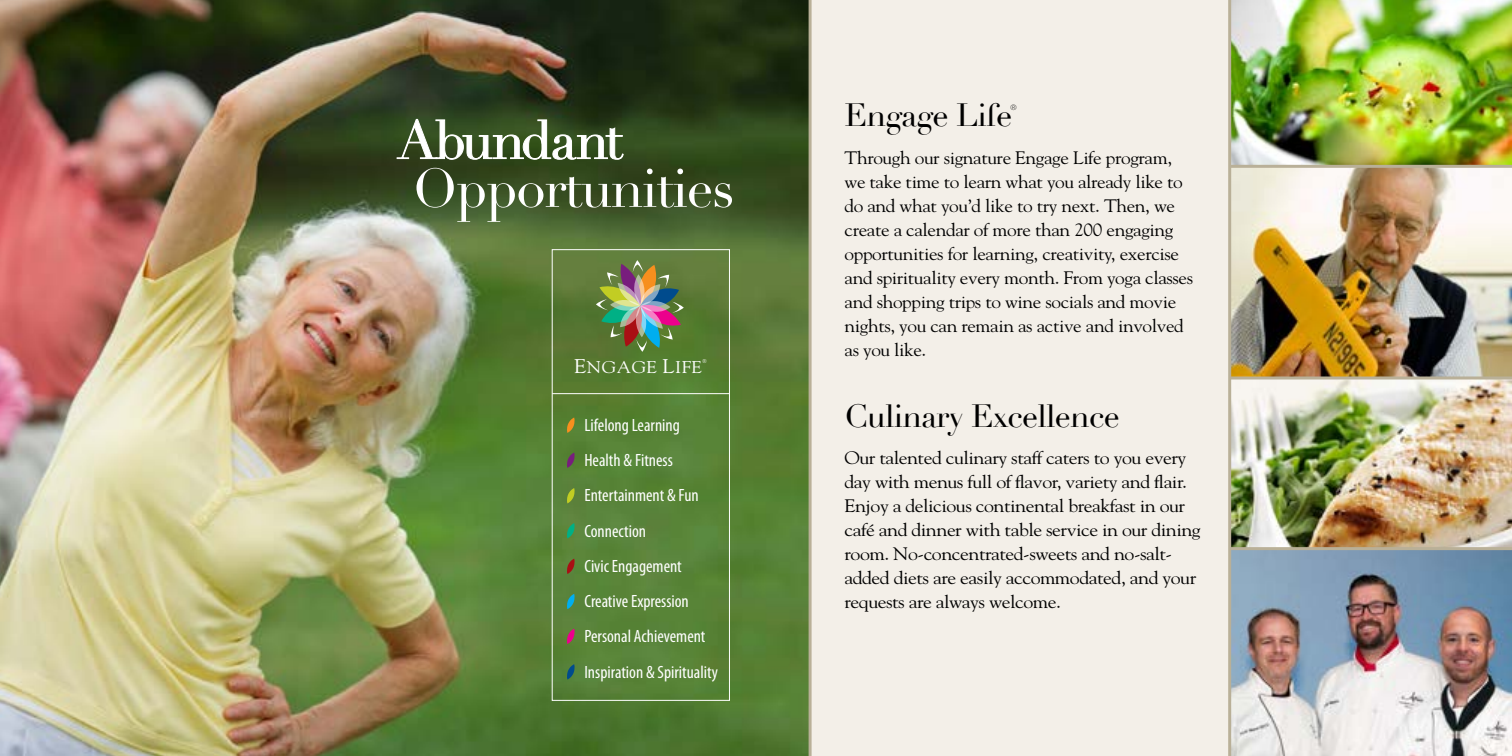
<style>
.page{position:relative;width:1512px;height:756px;background:#fff}
.page>*{position:absolute;margin:0;border:0;box-sizing:border-box;transform-origin:0 0}
.t1{font:53.55px "Didot";letter-spacing:-.03em;color:#fff}
.t2{font:31.5px "Didot";letter-spacing:-.025em;color:#000}
.t3{font:18px/24px "Goudy Std";letter-spacing:-.02em;color:#000;scale:1.07 1}
.t4{font:18px/24px "Goudy Std";letter-spacing:-.02em;color:#000;scale:1.1 1}
.t5{font:condensed 17.85px/35.2px "Myriad Pro";color:#fff}
.t6{font:16.95px "Goudy Std";letter-spacing:.025em;color:#fff;scale:1.1 1}
.t7{font:100 7.5px "Helvetica Neue LT Std";color:#000}
.t8{font:5.7px "Goudy Std";color:#fff}
.s1{font-size:19.8px}
</style>
<div class="page">
<img style="left:0;top:0;width:809px;height:756px">
<svg style="left:567px;top:417px;width:8px;height:16px"></svg>
<svg style="left:567px;top:559px;width:8px;height:15px"></svg>
<svg style="left:567px;top:488px;width:8px;height:15px"></svg>
<svg style="left:567px;top:629px;width:8px;height:15px"></svg>
<svg style="left:567px;top:453px;width:8px;height:15px"></svg>
<svg style="left:567px;top:594px;width:8px;height:15px"></svg>
<svg style="left:567px;top:523px;width:8px;height:15px"></svg>
<svg style="left:567px;top:664px;width:8px;height:16px"></svg>
<svg style="left:596px;top:260px;width:88px;height:92px;background:#7a8460"></svg>
<div style="left:552px;top:249px;width:178px;height:452px;border:1px solid #fff"></div>
<hr style="left:552px;top:393px;width:177px;height:1px;background:#fff">
<svg style="left:397px;top:119px;width:227px;height:41px"></svg>
<div style="left:811px;top:0;width:701px;height:756px;background:#f3efe8"></div>
<img style="left:1231px;top:0;width:281px;height:756px">
<hr style="left:809px;top:0;width:3px;height:756px;background:#b9b098">
<hr style="left:1230px;top:165px;width:282px;height:3px;background:#b9b098">
<svg style="left:1231px;top:376px;width:281px;height:4px"></svg>
<hr style="left:1228px;top:0;width:3px;height:756px;background:#b9b098">
<hr style="left:1230px;top:547px;width:282px;height:3px;background:#b9b098">
<h1 class="t1" style="left:413px;top:156px;width:323px">Opportunities</h1>
<p class="t6" style="left:574px;top:356px;width:118px"><span class="s1">E</span>NGAGE <span class="s1">L</span>IFE</p>
<p class="t8" style="left:702px;top:357px;width:6px">®</p>
<p class="t5" style="left:584px;top:408px;width:135px">Lifelong Learning<br>Health &amp; Fitness<br>Entertainment &amp; Fun<br>Connection<br>Civic Engagement<br>Creative Expression<br>Personal Achievement<br>Inspiration &amp; Spirituality</p>
<h2 class="t2" style="left:845px;top:96px;width:169px">Engage Life</h2>
<p class="t7" style="left:1010px;top:103px;width:8px">®</p>
<p class="t3" style="left:845px;top:145px;width:327px">Through our signature Engage Life program, we take time to learn what you already like to do and what you’d like to try next. Then, we create a calendar of more than 200 engaging opportunities for learning, creativity, exercise and spirituality every month. From yoga classes and shopping trips to wine socials and movie nights, you can remain as active and involved as you like.</p>
<h2 class="t2" style="left:845px;top:397px;width:277px">Culinary Excellence</h2>
<p class="t4" style="left:845px;top:446px;width:325px">Our talented culinary staff caters to you every day with menus full of flavor, variety and flair.<br>Enjoy a delicious continental breakfast in our café and dinner with table service in our dining room. No-concentrated-sweets and no-salt&shy;added diets are easily accommodated, and your requests are always welcome.</p>
</div>
